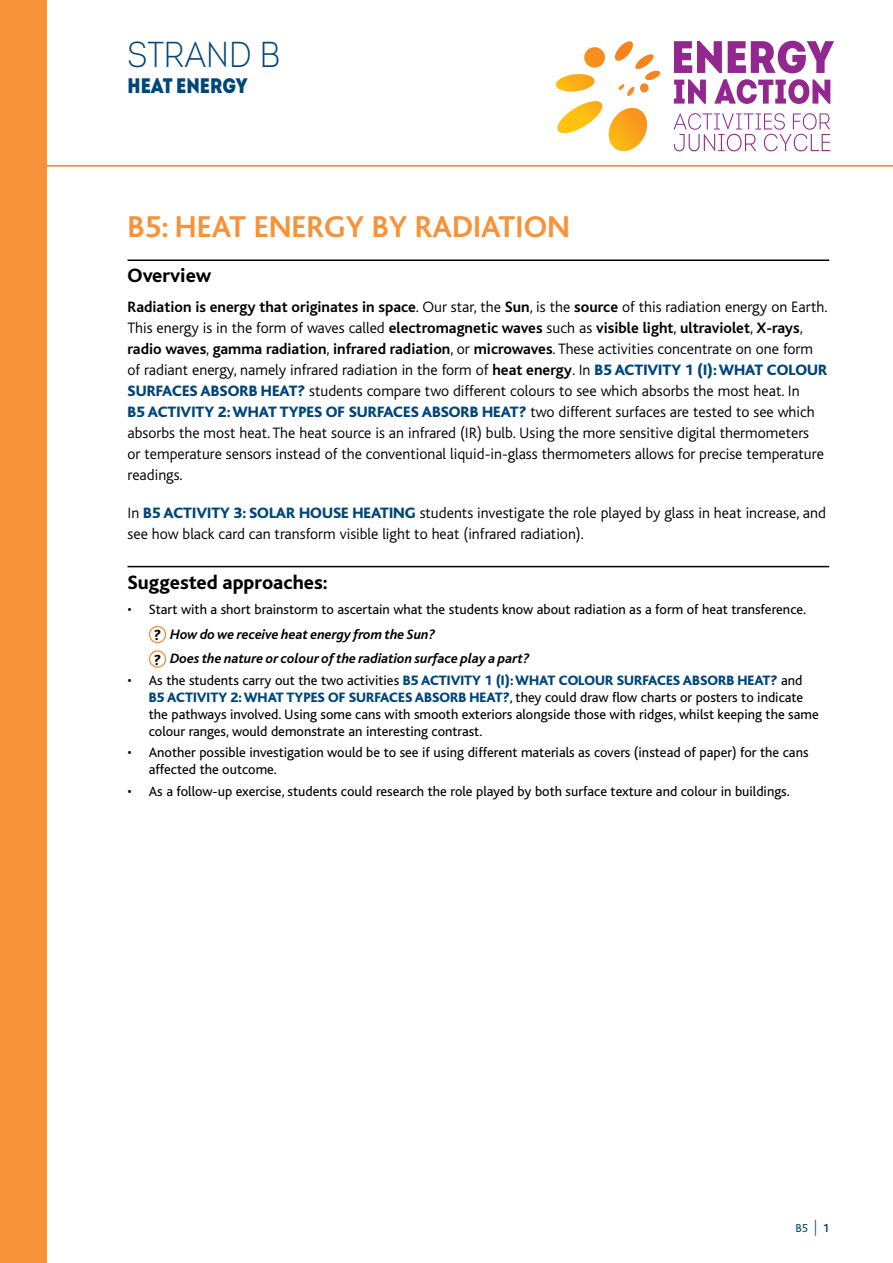
<style>
.page{position:relative;width:893px;height:1263px;background:#fff}
.page>*{position:absolute;margin:0;border:0;box-sizing:border-box;transform-origin:0 0}
.t1{font:36px "Intro Cond Light Free";color:#004678}
.t2{font:700 31.5px "Bliss";color:#f79239}
.t3{font:21px "Intro Cond Black Free";color:#004678}
.t4{font:800 20.25px "Bliss";color:#000}
.t5{font:300 15.75px/21px "Bliss";color:#000}
.t6{font:14.25px/17.1px "Bliss";color:#000}
.t7{font:12px "Bliss";color:#004678}
.s1{font-weight:700}
.s2{font-weight:800;color:#004678}
.s3{font-weight:800;font-size:15.15px}
.s4{font-weight:700;font-style:italic}
.s5{font-weight:300;font-size:15.6px}
</style>
<div class="page">
<hr style="left:0;top:165px;width:893px;height:2px;background:#f79239">
<div style="left:0;top:0;width:47px;height:1263px;background:#f79239"></div>
<svg style="left:673px;top:113px;width:157px;height:38px"></svg>
<svg style="left:674px;top:41px;width:48px;height:32px"></svg>
<svg style="left:728px;top:41px;width:106px;height:32px"></svg>
<svg style="left:674px;top:79px;width:32px;height:25px"></svg>
<svg style="left:714px;top:79px;width:116px;height:25px"></svg>
<svg style="left:555px;top:41px;width:105px;height:111px"></svg>
<hr style="left:128px;top:259px;width:701px;height:2px;background:#000">
<hr style="left:128px;top:566px;width:701px;height:1px;background:#000">
<div style="left:149px;top:626px;width:17px;height:17px;border:1px solid #f79239;border-radius:50%"></div>
<div style="left:149px;top:650px;width:17px;height:18px;border:1px solid #f79239;border-radius:50%"></div>
<h1 class="t1" style="left:128px;top:33px;width:154px">STRAND B</h1>
<h3 class="t3" style="left:128px;top:71px;width:121px">HEAT ENERGY</h3>
<h2 class="t2" style="left:128px;top:210px;width:444px">B5: HEAT ENERGY BY RADIATION</h2>
<p class="t4" style="left:128px;top:265px;width:85px">Overview</p>
<p class="t5" style="left:128px;top:296px;width:701px"><span class="s1">Radiation is energy that originates in space</span>. Our star, the <span class="s1">Sun</span>, is the <span class="s1">source</span> of this radiation energy on Earth.<br>This energy is in the form of waves called <span class="s1">electromagnetic waves</span> such as <span class="s1">visible light</span>, <span class="s1">ultraviolet</span>, <span class="s1">X-rays</span>, <span class="s1">radio waves</span>, <span class="s1">gamma radiation</span>, <span class="s1">infrared radiation</span>, or <span class="s1">microwaves</span>. These activities concentrate on one form of radiant energy, namely infrared radiation in the form of <span class="s1">heat energy</span>. In <span class="s2">B5 ACTIVITY 1 (I): WHAT COLOUR SURFACES ABSORB HEAT?</span> students compare two different colours to see which absorbs the most heat. In<br><span class="s2">B5 ACTIVITY 2: WHAT TYPES OF SURFACES ABSORB HEAT?</span> two different surfaces are tested to see which absorbs the most heat. The heat source is an infrared (IR) bulb. Using the more sensitive digital thermometers<br>or temperature sensors instead of the conventional liquid-in-glass thermometers allows for precise temperature readings.</p>
<p class="t5" style="left:128px;top:502px;width:700px">In <span class="s2">B5 ACTIVITY 3: SOLAR HOUSE HEATING</span> students investigate the role played by glass in heat increase, and see how black card can transform visible light to heat (infrared radiation).</p>
<p class="t4" style="left:128px;top:571px;width:202px">Suggested approaches:</p>
<p class="t6" style="left:154px;top:598px;width:654px;line-height:24.5px;text-indent:-26px">• Start with a short brainstorm to ascertain what the students know about radiation as a form of heat transference. <span class="s3">?</span> <span class="s4">How do we receive heat energy from the Sun?<br></span><span class="s3">?</span> <span class="s4">Does the nature or colour ofthe radiation surface play a part?</span></p>
<p class="t6" style="left:149px;top:672px;width:671px;text-indent:-21px">• As the students carry out the two activities <span class="s2">B5 ACTIVITY 1 (I): WHAT COLOUR SURFACES ABSORB HEAT?</span> and <span class="s2">B5 ACTIVITY 2: WHAT TYPES OF SURFACES ABSORB HEAT?</span>, they could draw flow charts or posters to indicate the pathways involved. Using some cans with smooth exteriors alongside those with ridges, whilst keeping the same colour ranges, would demonstrate an interesting contrast.</p>
<p class="t6" style="left:149px;top:744px;width:661px;text-indent:-21px">• Another possible investigation would be to see if using different materials as covers (instead of paper) for the cans affected the outcome.</p>
<p class="t6" style="left:128px;top:783px;width:664px">• As a follow-up exercise, students could research the role played by both surface texture and colour in buildings.</p>
<p class="t7" style="left:796px;top:1221px;width:35px">B5 <span class="s5">|</span> <span class="s1">1</span></p>
</div>
